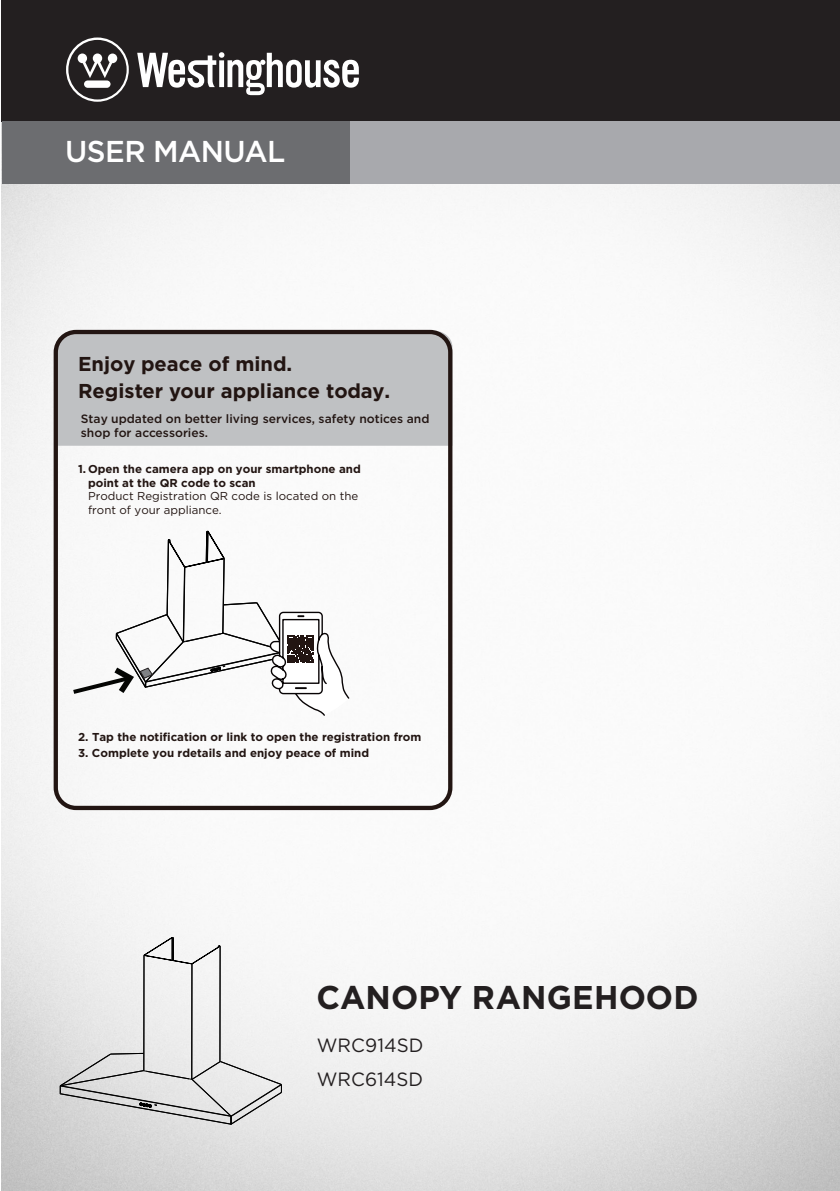
<style>
.page{position:relative;width:840px;height:1191px;background:#fff}
.page>*{position:absolute;margin:0;border:0;box-sizing:border-box;transform-origin:0 0}
.t1{font:700 32.8px "Gotham";letter-spacing:.005em;color:#231f20}
.t2{font:500 30.2px "Gotham";letter-spacing:-.02em;color:#fff}
.t3{font:500 22.6px "Gotham";color:#fff}
.t4{font:700 20px/26.4px "Gotham";color:#221512}
.WMAN15_-_Body{font:19.2px "Gotham";letter-spacing:.005em;color:#231f20}
.t5{font:500 12px/14.4px "Gotham";color:#221512}
.t6{font:11.4px/13.8px "Gotham";color:#221512}
.t7{font:700 11.4px "Gotham";color:#221512}
.s1{font-weight:700}
</style>
<div class="page">
<img style="left:1px;top:121px;width:838px;height:1070px">
<div style="left:1px;top:0;width:838px;height:121px;background:#231f20"></div>
<div style="left:38px;top:121px;width:801px;height:62px;background:#a8a9ad"></div>
<div style="left:2px;top:121px;width:347px;height:62px;background:#6c6d70"></div>
<svg style="left:137px;top:52px;width:221px;height:43px"></svg>
<svg style="left:66px;top:38px;width:63px;height:64px"></svg>
<hr style="left:191px;top:964px;width:1px;height:115px;background:#000">
<hr style="left:219px;top:946px;width:1px;height:115px;background:#000">
<hr style="left:143px;top:955px;width:1px;height:115px;background:#000">
<svg style="left:143px;top:936px;width:78px;height:29px"></svg>
<svg style="left:59px;top:1052px;width:223px;height:73px;background:#d1d1d1"></svg>
<div style="left:56px;top:331px;width:396px;height:115px;background:#bfc1c3"></div>
<svg style="left:69px;top:530px;width:281px;height:187px"></svg>
<div style="left:54px;top:330px;width:398px;height:480px;border:4px solid #221512;border-radius:20px"></div>
<p class="t3" style="left:48px;top:129px;width:175px">USER MANUAL</p>
<p class="t2" style="left:65px;top:132px;width:221px">USER MANUAL</p>
<p class="t4" style="left:78px;top:351px;width:313px">Enjoy peace of mind.<br>Register your appliance today.</p>
<p class="t5" style="left:81px;top:411px;width:350px">Stay updated on better living services, safety notices and shop for accessories.</p>
<p class="t6" style="left:88px;top:461px;width:274px;text-indent:-10px"><span class="s1">1. Open the camera app on your smartphone and point at the QR code to scan<br></span>Product Registration QR code is located on the front of your appliance.</p>
<p class="t7" style="left:78px;top:729px;width:344px">2. Tap the notification or link to open the registration from</p>
<p class="t7" style="left:78px;top:745px;width:292px">3. Complete you rdetails and enjoy peace of mind</p>
<p class="t1" style="left:316px;top:975px;width:383px">CANOPY RANGEHOOD</p>
<p class="WMAN15_-_Body" style="left:316px;top:1033px;width:108px">WRC914SD</p>
<p class="WMAN15_-_Body" style="left:316px;top:1067px;width:108px">WRC614SD</p>
</div>
